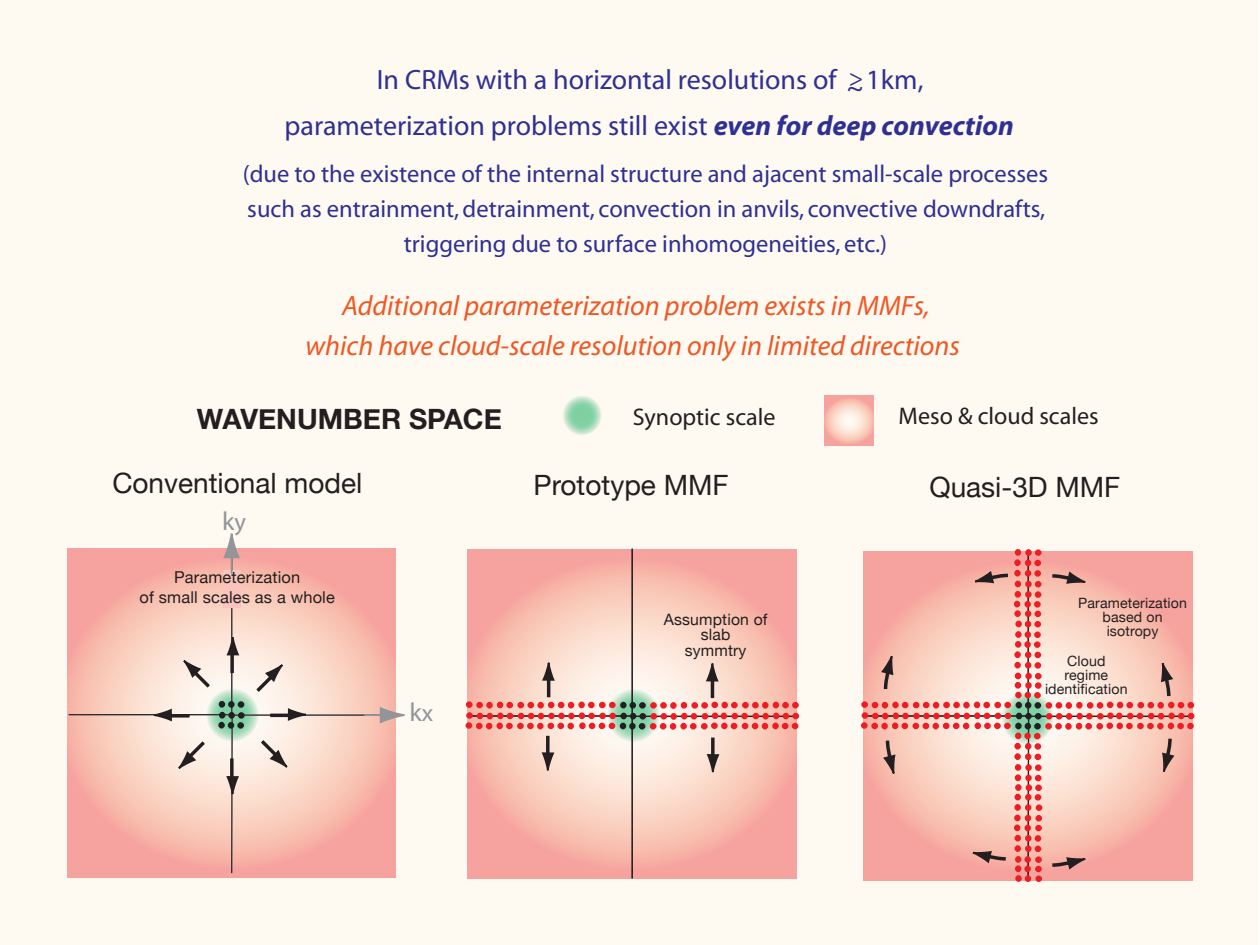
<style>
.page{position:relative;width:1260px;height:945px;background:#fff}
.page>*{position:absolute;margin:0;border:0;box-sizing:border-box;transform-origin:0 0}
.t1{font:28px/45.5px "Myriad";color:#2e3092;text-align:center}
.t2{font:italic 28px/40.2px "Myriad";color:#f15622;text-align:center}
.t3{font:28px "Helvetica Neue";color:#231f20}
.t4{font:700 28px "Helvetica Neue";color:#231f20}
.t5{font:26.25px "Myriad";color:#939598}
.t6{font:24.5px/35px "Myriad";color:#2e3092;text-align:center}
.t7{font:24.15px "Myriad";color:#231f20}
.t8{font:16.45px/20.1px "Helvetica Neue";letter-spacing:.01em;color:#231f20;text-align:center}
.t9{font:15.75px/15.8px "Helvetica Neue";letter-spacing:.01em;color:#231f20;text-align:center}
.t10{font:14.17px/14.2px "Helvetica Neue";letter-spacing:.01em;color:#231f20;text-align:center}
.s1{font-weight:700;font-style:italic}
.s2{font-size:24.5px}
</style>
<div class="page">
<div style="left:0;top:0;width:1258px;height:945px;background:#fef9f1"></div>
<svg style="left:825px;top:396px;width:49px;height:49px;background:#f9c7bb"></svg>
<svg style="left:562px;top:395px;width:40px;height:40px"></svg>
<div style="left:861px;top:701px;width:7px;height:7px;border:2px solid #ee1d23;border-radius:50%"></div>
<div style="left:861px;top:722px;width:7px;height:7px;border:2px solid #ee1d23;border-radius:50%"></div>
<div style="left:1015px;top:875px;width:7px;height:7px;border:2px solid #ee1d23;border-radius:50%"></div>
<div style="left:1025px;top:875px;width:6px;height:7px;border:2px solid #ee1d23;border-radius:50%"></div>
<div style="left:1035px;top:876px;width:7px;height:6px;border:2px solid #ee1d23;border-radius:50%"></div>
<div style="left:1015px;top:549px;width:6px;height:7px;border:2px solid #ee1d23;border-radius:50%"></div>
<div style="left:1025px;top:549px;width:7px;height:7px;border:2px solid #ee1d23;border-radius:50%"></div>
<div style="left:1035px;top:549px;width:7px;height:7px;border:2px solid #ee1d23;border-radius:50%"></div>
<svg style="left:862px;top:550px;width:332px;height:331px;background:#f3b9ae"></svg>
<svg style="left:468px;top:549px;width:328px;height:329px;background:#f8c2b7"></svg>
<svg style="left:606px;top:688px;width:54px;height:54px"></svg>
<hr style="left:632px;top:716px;width:166px;height:1px;background:#231f20">
<div style="left:650px;top:702px;width:7px;height:7px;border:2px solid #ee1d23;border-radius:50%"></div>
<div style="left:639px;top:702px;width:7px;height:7px;border:2px solid #231f20;border-radius:50%"></div>
<div style="left:792px;top:702px;width:7px;height:6px;border:2px solid #ee1d23;border-radius:50%"></div>
<div style="left:466px;top:701px;width:7px;height:7px;border:2px solid #ee1d23;border-radius:50%"></div>
<div style="left:670px;top:723px;width:6px;height:7px;border:2px solid #ee1d23;border-radius:50%"></div>
<div style="left:629px;top:723px;width:7px;height:7px;border:2px solid #231f20;border-radius:50%"></div>
<div style="left:660px;top:723px;width:6px;height:7px;border:2px solid #ee1d23;border-radius:50%"></div>
<div style="left:650px;top:723px;width:6px;height:7px;border:2px solid #ee1d23;border-radius:50%"></div>
<div style="left:639px;top:723px;width:6px;height:7px;border:2px solid #231f20;border-radius:50%"></div>
<div style="left:680px;top:723px;width:7px;height:7px;border:2px solid #ee1d23;border-radius:50%"></div>
<div style="left:701px;top:723px;width:7px;height:7px;border:2px solid #ee1d23;border-radius:50%"></div>
<div style="left:690px;top:723px;width:7px;height:7px;border:2px solid #ee1d23;border-radius:50%"></div>
<div style="left:762px;top:723px;width:6px;height:7px;border:2px solid #ee1d23;border-radius:50%"></div>
<div style="left:650px;top:713px;width:7px;height:7px;border:2px solid #ee1d23;border-radius:50%"></div>
<div style="left:639px;top:713px;width:7px;height:7px;border:2px solid #231f20;border-radius:50%"></div>
<div style="left:792px;top:713px;width:7px;height:6px;border:2px solid #ee1d23;border-radius:50%"></div>
<svg style="left:651px;top:702px;width:147px;height:27px"></svg>
<svg style="left:466px;top:702px;width:179px;height:27px;background:#d99289"></svg>
<div style="left:466px;top:712px;width:7px;height:7px;border:2px solid #ee1d23;border-radius:50%"></div>
<hr style="left:632px;top:549px;width:1px;height:329px;background:#231f20">
<svg style="left:540px;top:751px;width:16px;height:33px"></svg>
<svg style="left:546px;top:736px;width:4px;height:19px"></svg>
<svg style="left:705px;top:753px;width:16px;height:33px"></svg>
<svg style="left:711px;top:738px;width:4px;height:18px"></svg>
<svg style="left:541px;top:649px;width:15px;height:33px"></svg>
<hr style="left:547px;top:678px;width:3px;height:19px;background:#231f20">
<svg style="left:705px;top:649px;width:15px;height:33px"></svg>
<hr style="left:711px;top:679px;width:3px;height:19px;background:#231f20">
<svg style="left:67px;top:548px;width:329px;height:329px;background:#f8c1b6"></svg>
<svg style="left:206px;top:688px;width:53px;height:54px;background:#b8dfc6"></svg>
<hr style="left:69px;top:714px;width:163px;height:1px;background:#231f20">
<hr style="left:231px;top:551px;width:1px;height:164px;background:#231f20">
<hr style="left:231px;top:714px;width:168px;height:2px;background:#231f20">
<hr style="left:231px;top:715px;width:2px;height:158px;background:#231f20">
<div style="left:219px;top:701px;width:6px;height:7px;border:2px solid #231f20;border-radius:50%"></div>
<div style="left:228px;top:701px;width:7px;height:7px;border:2px solid #231f20;border-radius:50%"></div>
<svg style="left:220px;top:702px;width:19px;height:5px"></svg>
<div style="left:238px;top:701px;width:6px;height:7px;border:2px solid #231f20;border-radius:50%"></div>
<div style="left:218px;top:722px;width:7px;height:7px;border:2px solid #231f20;border-radius:50%"></div>
<div style="left:228px;top:722px;width:6px;height:7px;border:2px solid #231f20;border-radius:50%"></div>
<div style="left:237px;top:722px;width:7px;height:7px;border:2px solid #231f20;border-radius:50%"></div>
<div style="left:219px;top:712px;width:6px;height:7px;border:2px solid #231f20;border-radius:50%"></div>
<div style="left:228px;top:712px;width:7px;height:7px;border:2px solid #231f20;border-radius:50%"></div>
<svg style="left:219px;top:713px;width:25px;height:15px"></svg>
<div style="left:238px;top:712px;width:7px;height:7px;border:2px solid #231f20;border-radius:50%"></div>
<svg style="left:225px;top:623px;width:16px;height:33px"></svg>
<svg style="left:230px;top:654px;width:4px;height:19px"></svg>
<div style="left:223px;top:570px;width:18px;height:38px;background:#fac3bb"></div>
<svg style="left:225px;top:775px;width:15px;height:33px"></svg>
<svg style="left:230px;top:758px;width:4px;height:19px"></svg>
<svg style="left:287px;top:707px;width:33px;height:15px"></svg>
<hr style="left:270px;top:714px;width:19px;height:3px;background:#231f20">
<svg style="left:140px;top:707px;width:33px;height:16px"></svg>
<svg style="left:171px;top:714px;width:19px;height:4px"></svg>
<svg style="left:174px;top:651px;width:40px;height:40px"></svg>
<svg style="left:253px;top:655px;width:39px;height:41px"></svg>
<svg style="left:169px;top:738px;width:40px;height:40px"></svg>
<svg style="left:257px;top:736px;width:40px;height:41px"></svg>
<hr style="left:364px;top:714px;width:21px;height:2px;background:#939598">
<svg style="left:379px;top:705px;width:26px;height:20px"></svg>
<svg style="left:222px;top:533px;width:19px;height:41px"></svg>
<p class="t1" style="left:285px;top:58px;width:731px">In CRMs with a horizontal resolutions of 1km, parameterization problems still exist <span class="s1">even for deep convection</span></p>
<p class="t1" style="left:274px;top:60px;width:731px">In CRMs with a horizontal resolution of 1km, parameterization problems still exist <span class="s1">even for deep convection</span></p>
<p class="t1" style="left:833px;top:67px;width:32px">~<sup>&gt;</sup> ~<sup>&gt;</sup></p>
<p class="t6" style="left:243px;top:157px;width:807px">(due to the existence of the internal structure and ajacent small-scale processes such as entrainment, detrainment, convection in anvils, convective downdrafts, triggering due to surface inhomogeneities, etc.)</p>
<p class="t2" style="left:305px;top:287px;width:656px">Additional parameterization problem exists in MMFs, which have cloud-scale resolution only in limited directions</p>
<p class="t4" style="left:197px;top:402px;width:307px">WAVENUMBER SPACE</p>
<p class="t7" style="left:633px;top:405px;width:144px">Synoptic scale</p>
<p class="t7" style="left:899px;top:404px;width:202px">Meso &amp; cloud scales</p>
<p class="t3" style="left:112px;top:467px;width:251px">Conventional model</p>
<p class="t5" style="left:222px;top:508px;width:25px">k<span class="s2">y</span></p>
<p class="t8" style="left:139px;top:567px;width:197px">Parameterization<br>of small scales as a whole</p>
<p class="t5" style="left:410px;top:699px;width:25px">k<span class="s2">x</span></p>
<p class="t3" style="left:534px;top:468px;width:197px">Prototype MMF</p>
<p class="t3" style="left:929px;top:470px;width:192px">Quasi-3D MMF</p>
<p class="t9" style="left:664px;top:611px;width:105px">Assumption of slab<br>symmtry</p>
<p class="t10" style="left:1078px;top:595px;width:110px">Parameterization based on isotropy</p>
<p class="t10" style="left:1045px;top:653px;width:84px">Cloud regime identification</p>
</div>
